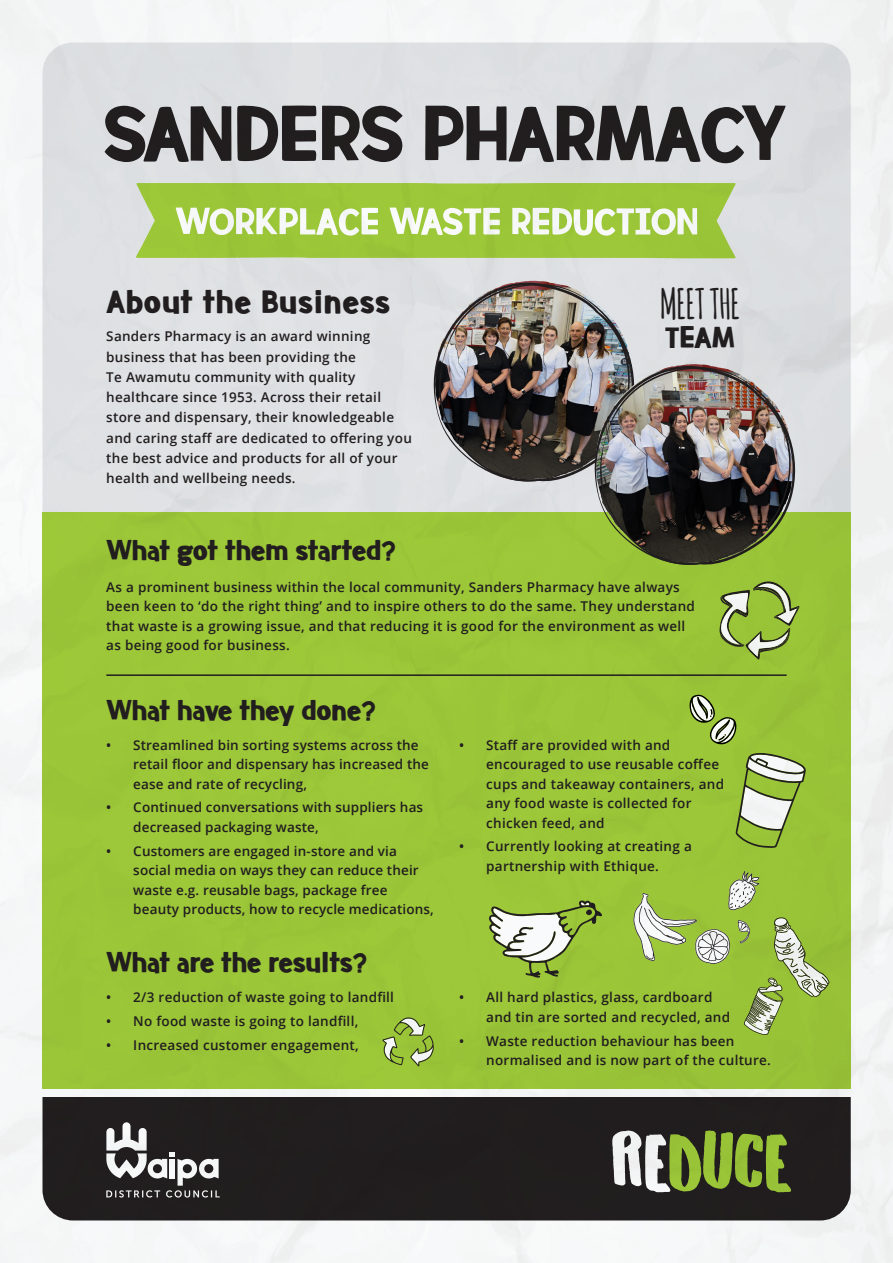
<style>
.page{position:relative;width:893px;height:1263px;background:#fff}
.page>*{position:absolute;margin:0;border:0;box-sizing:border-box;transform-origin:0 0}
.t1{font:120.45px "meatloafsolid";letter-spacing:-.01em;color:#231f20}
.t2{font:58.05px "meatloafsolid";letter-spacing:.005em;color:#fff}
.t3{font:49.35px "meatloafsolid";letter-spacing:.025em;color:#231f20}
.t4{font:45.3px "meatloafsolid";color:#231f20}
.t5{font:42.75px "meatloafsolid";color:#231f20}
.t6{font:700 41.1px "Amatic";color:#231f20}
.t7{font:600 13.5px/19.5px "Open Sans";letter-spacing:.02em;color:#231f20}
</style>
<div class="page">
<img style="left:0;top:0;width:893px;height:1263px">
<p class="t1" style="left:104px;top:74px;width:684px">SANDERS PHARMACY</p>
<p class="t2" style="left:175px;top:193px;width:525px">WORKPLACE WASTE REDUCTION</p>
<p class="t3" style="left:106px;top:278px;width:285px">About the Business</p>
<p class="t7" style="left:106px;top:326px;width:307px;line-height:20.2px">Sanders Pharmacy is an award winning business that has been providing the<br>Te Awamutu community with quality healthcare since 1953. Across their retail store and dispensary, their knowledgeable and caring staff are dedicated to offering you the best advice and products for all of your health and wellbeing needs.</p>
<p class="t5" style="left:106px;top:529px;width:291px">What got them started?</p>
<p class="t6" style="left:660px;top:274px;width:81px">MEET THE</p>
<p class="t4" style="left:665px;top:315px;width:71px">TEAM</p>
<p class="t7" style="left:106px;top:577px;width:590px">As a prominent business within the local community, Sanders Pharmacy have always been keen to ‘do the right thing’ and to inspire others to do the same. They understand that waste is a growing issue, and that reducing it is good for the environment as well as being good for business.</p>
<p class="t5" style="left:106px;top:689px;width:271px">What have they done?</p>
<p class="t7" style="left:133px;top:735px;width:297px;text-indent:-27px">• Streamlined bin sorting systems across the retail floor and dispensary has increased the ease and rate of recycling,</p>
<p class="t7" style="left:133px;top:797px;width:291px;text-indent:-27px">• Continued conversations with suppliers has decreased packaging waste,</p>
<p class="t7" style="left:133px;top:841px;width:302px;text-indent:-27px">• Customers are engaged in-store and via social media on ways they can reduce their waste e.g. reusable bags, package free beauty products, how to recycle medications,</p>
<p class="t5" style="left:106px;top:941px;width:262px">What are the results?</p>
<p class="t7" style="left:106px;top:987px;width:289px">• 2/3 reduction of waste going to landfill</p>
<p class="t7" style="left:106px;top:1011px;width:253px">• No food waste is going to landfill,</p>
<p class="t7" style="left:106px;top:1035px;width:254px">• Increased customer engagement,</p>
<p class="t7" style="left:486px;top:735px;width:239px;text-indent:-27px">• Staff are provided with and encouraged to use reusable coffee cups and takeaway containers, and any food waste is collected for chicken feed, and</p>
<p class="t7" style="left:459px;top:836px;width:234px;text-align:center">• Currently looking at creating a partnership with Ethique.</p>
<p class="t7" style="left:486px;top:987px;width:245px;text-indent:-27px">• All hard plastics, glass, cardboard and tin are sorted and recycled, and</p>
<p class="t7" style="left:486px;top:1030px;width:286px;text-indent:-27px">• Waste reduction behaviour has been normalised and is now part of the culture.</p>
</div>
